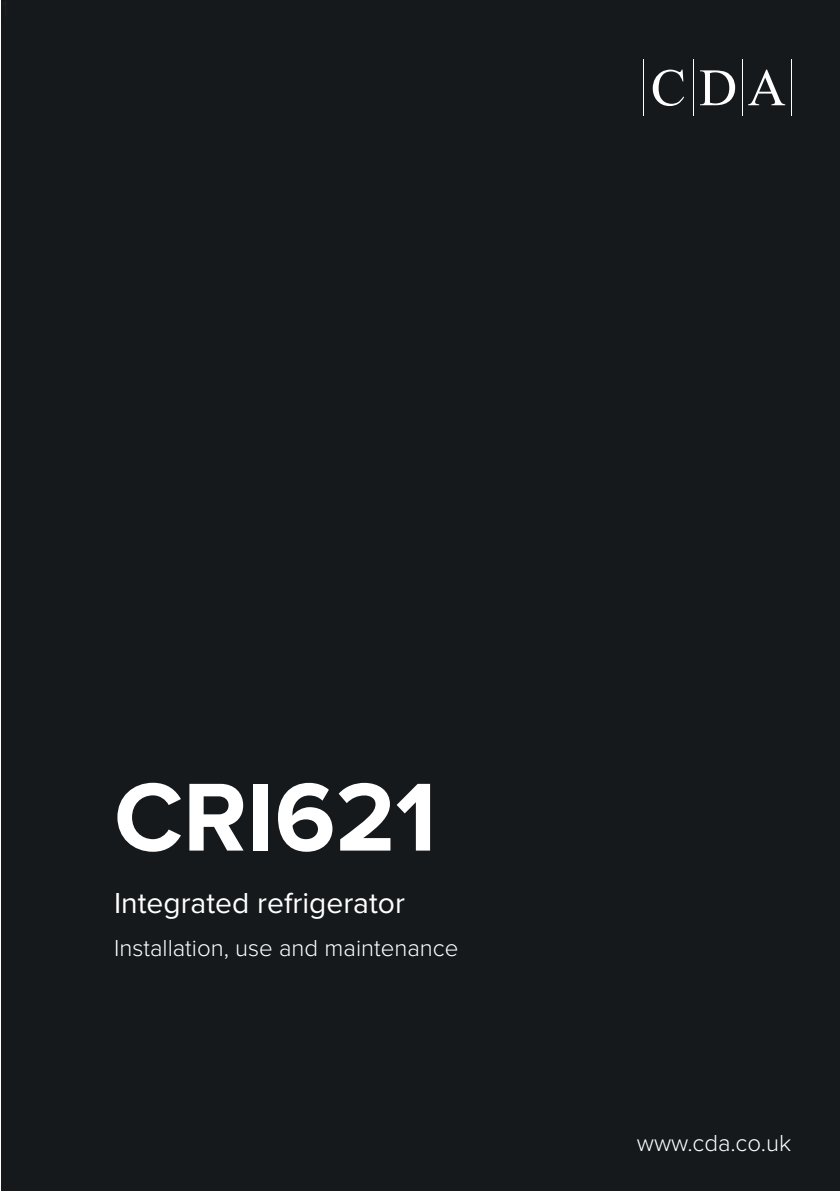
<style>
.page{position:relative;width:840px;height:1191px;background:#fff}
.page>*{position:absolute;margin:0;border:0;box-sizing:border-box;transform-origin:0 0}
.t1{font:700 100px "Proxima Nova";color:#fff}
.Cover_Product_Title_Header{font:30px "Proxima Nova";color:#fff}
.Cover_Product_Title_Header-2{font:300 24px "Proxima Nova";color:#fff}
</style>
<div class="page">
<div style="left:1px;top:0;width:838px;height:1191px;background:#15191c"></div>
<svg style="left:652px;top:70px;width:31px;height:36px"></svg>
<svg style="left:700px;top:70px;width:34px;height:35px"></svg>
<svg style="left:748px;top:70px;width:36px;height:35px"></svg>
<hr style="left:692px;top:59px;width:1px;height:57px;background:#fff">
<hr style="left:741px;top:59px;width:1px;height:57px;background:#fff">
<hr style="left:790px;top:59px;width:1px;height:57px;background:#fff">
<hr style="left:643px;top:59px;width:1px;height:57px;background:#fff">
<p class="t1" style="left:114px;top:760px;width:324px">CRI621</p>
<p class="Cover_Product_Title_Header" style="left:114px;top:880px;width:292px">Integrated refrigerator</p>
<p class="Cover_Product_Title_Header-2" style="left:114px;top:934px;width:345px">Installation, use and maintenance</p>
<p class="Cover_Product_Title_Header-2" style="left:636px;top:1130px;width:156px">www.cda.co.uk</p>
</div>
